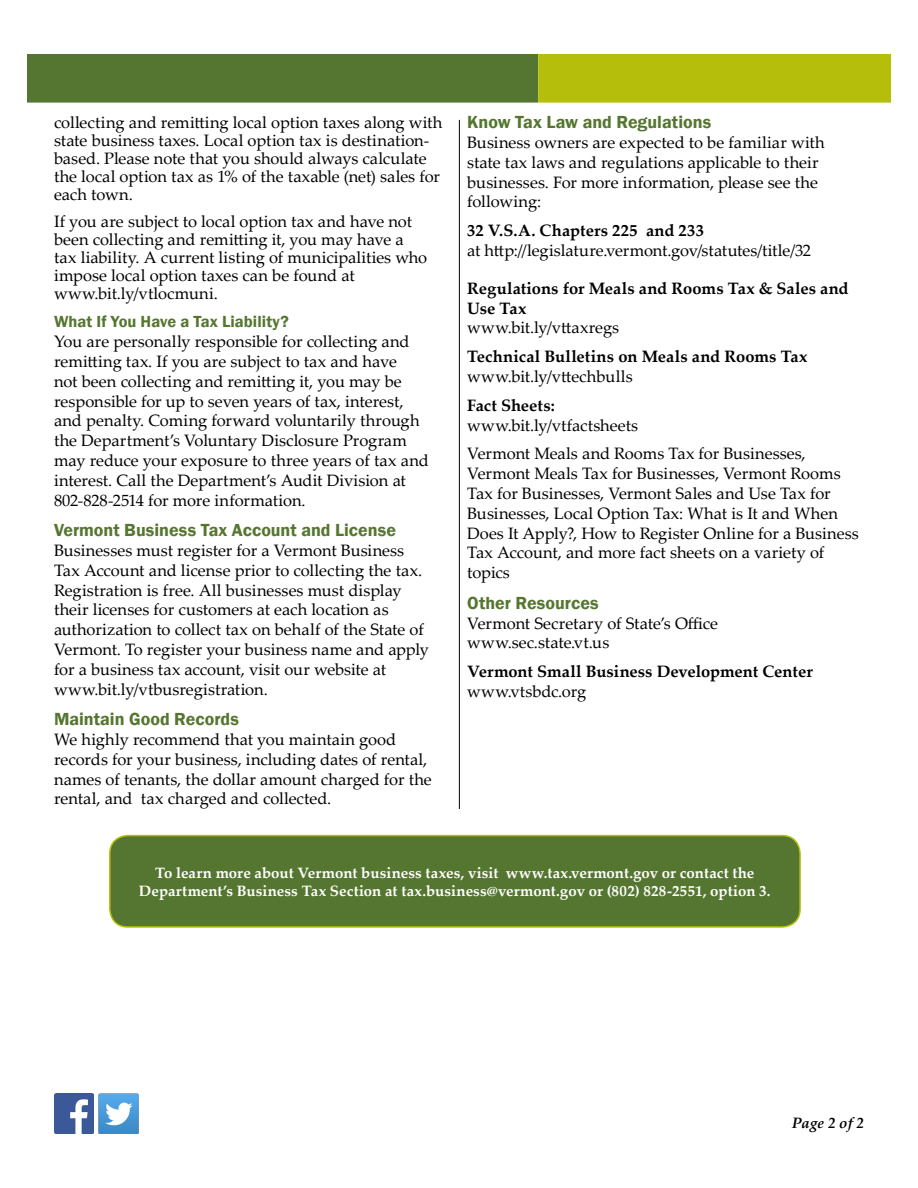
<style>
.page{position:relative;width:918px;height:1188px;background:#fff}
.page>*{position:absolute;margin:0;border:0;box-sizing:border-box;transform-origin:0 0}
.t1{font:600 18px "Franklin Gothic";color:#557630}
.t2{font:16.5px/19.8px "Palatino Linotype";color:#000}
.t3{font:700 16.5px/19.8px "Palatino Linotype";letter-spacing:.005em;color:#000}
.t4{font:600 16.5px "Franklin Gothic";color:#557630}
.t5{font:700 15px/18px "Palatino Linotype";letter-spacing:.005em;color:#fff;text-align:center}
.t6{font:italic 700 15px "Palatino Linotype";letter-spacing:.005em;color:#000}
</style>
<div class="page">
<div style="left:27px;top:54px;width:511px;height:49px;background:#557630;border:2px solid #557630"></div>
<div style="left:538px;top:54px;width:353px;height:49px;background:#b5bf0b;border:2px solid #b5bf0b"></div>
<hr style="left:459px;top:120px;width:1px;height:689px;background:#000">
<div style="left:110px;top:836px;width:690px;height:91px;background:#557630;border-radius:18px"></div>
<div style="left:109px;top:835px;width:692px;height:93px;border:2px solid #b5bf0b;border-radius:18px"></div>
<img style="left:54px;top:1093px;width:40px;height:40px">
<img style="left:98px;top:1093px;width:41px;height:41px">
<p class="t2" style="left:54px;top:112px;width:390px;line-height:18px">collecting and remitting local option taxes along with state business taxes. Local option tax is destination&shy;based. Please note that you should always calculate the local option tax as 1% of the taxable (net) sales for each town.</p>
<p class="t2" style="left:54px;top:211px;width:375px;line-height:18px">If you are subject to local option tax and have not been collecting and remitting it, you may have a tax liability. A current listing of municipalities who impose local option taxes can be found at www.bit.ly/vtlocmuni.</p>
<p class="t4" style="left:54px;top:312px;width:236px">What If You Have a Tax Liability?</p>
<p class="t2" style="left:54px;top:331px;width:376px">You are personally responsible for collecting and remitting tax. If you are subject to tax and have<br>not been collecting and remitting it, you may be responsible for up to seven years of tax, interest, and penalty. Coming forward voluntarily through the Department’s Voluntary Disclosure Program may reduce your exposure to three years of tax and interest. Call the Department’s Audit Division at 802-828-2514 for more information.</p>
<p class="t1" style="left:54px;top:519px;width:344px">Vermont Business Tax Account and License</p>
<p class="t2" style="left:54px;top:540px;width:377px">Businesses must register for a Vermont Business Tax Account and license prior to collecting the tax.<br>Registration is free. All businesses must display their licenses for customers at each location as authorization to collect tax on behalf of the State of Vermont. To register your business name and apply for a business tax account, visit our website at www.bit.ly/vtbusregistration.</p>
<p class="t1" style="left:54px;top:708px;width:186px">Maintain Good Records</p>
<p class="t2" style="left:54px;top:729px;width:379px">We highly recommend that you maintain good records for your business, including dates of rental, names of tenants, the dollar amount charged for the rental, and tax charged and collected.</p>
<p class="t1" style="left:467px;top:111px;width:246px">Know Tax Law and Regulations</p>
<p class="t2" style="left:467px;top:132px;width:359px">Business owners are expected to be familiar with state tax laws and regulations applicable to their businesses. For more information, please see the following:</p>
<p class="t3" style="left:467px;top:220px;width:238px">32 V.S.A. Chapters 225 and 233</p>
<p class="t2" style="left:467px;top:240px;width:345px">at http://legislature.vermont.gov/statutes/title/32</p>
<p class="t3" style="left:467px;top:278px;width:383px">Regulations for Meals and Rooms Tax &amp; Sales and<br>Use Tax</p>
<p class="t2" style="left:467px;top:317px;width:153px">www.bit.ly/vttaxregs</p>
<p class="t3" style="left:467px;top:346px;width:342px">Technical Bulletins on Meals and Rooms Tax</p>
<p class="t2" style="left:467px;top:366px;width:167px">www.bit.ly/vttechbulls</p>
<p class="t3" style="left:467px;top:395px;width:89px">Fact Sheets:</p>
<p class="t2" style="left:467px;top:410px;width:340px;line-height:28.8px">www.bit.ly/vtfactsheets<br>Vermont Meals and Rooms Tax for Businesses,</p>
<p class="t2" style="left:467px;top:463px;width:393px">Vermont Meals Tax for Businesses, Vermont Rooms Tax for Businesses, Vermont Sales and Use Tax for Businesses, Local Option Tax: What is It and When Does It Apply?, How to Register Online for a Business Tax Account, and more fact sheets on a variety of topics</p>
<p class="t1" style="left:467px;top:592px;width:133px">Other Resources</p>
<p class="t2" style="left:467px;top:612px;width:252px">Vermont Secretary of State’s Office www.sec.state.vt.us</p>
<p class="t3" style="left:467px;top:661px;width:347px">Vermont Small Business Development Center</p>
<p class="t2" style="left:467px;top:681px;width:121px">www.vtsbdc.org</p>
<p class="t5" style="left:139px;top:863px;width:633px">To learn more about Vermont business taxes, visit www.tax.vermont.gov or contact the<br>Department’s Business Tax Section at tax.business@vermont.gov or (802) 828-2551, option 3.</p>
<p class="t6" style="left:792px;top:1112px;width:74px">Page 2 of 2</p>
</div>
